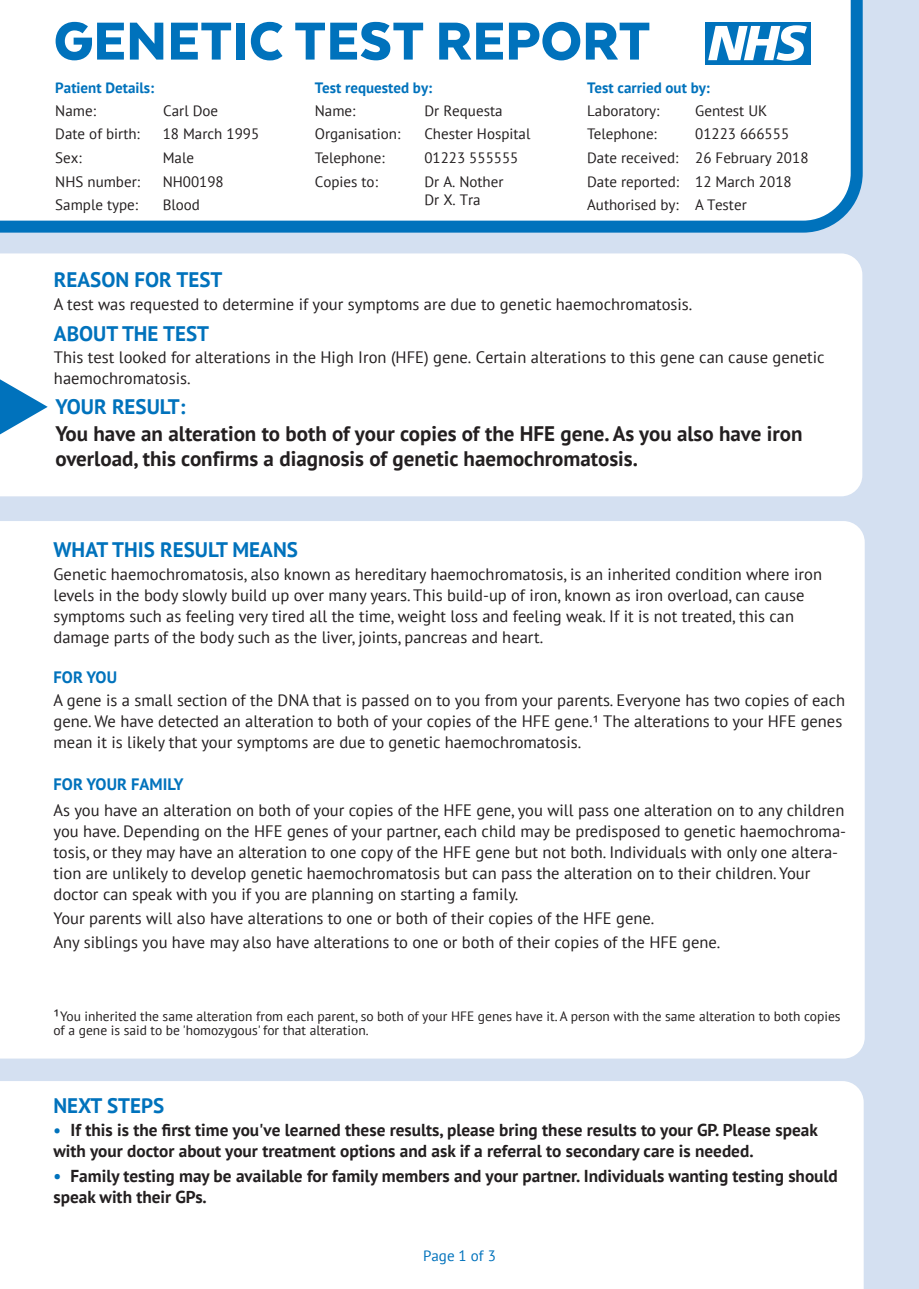
<style>
.page{position:relative;width:919px;height:1289px;background:#fff}
.page>*{position:absolute;margin:0;border:0;box-sizing:border-box;transform-origin:0 0}
.t1{font:700 21px/25.2px "PT Sans";color:#231f20}
.t2{font:700 21px "PT Sans";color:#0072bc}
.t3{font:700 17.25px/21px "PT Sans";color:#231f20}
.t4{font:16.5px/21px "PT Sans";color:#231f20}
.t5{font:700 16.5px "PT Sans";color:#0072bc}
.t6{font:15px "PT Sans";color:#231f20}
.t7{font:700 15px "PT Sans";color:#0072bc}
.t8{font:15px "PT Sans";color:#0072bc}
.t9{font:13.5px/13.5px "PT Sans";color:#231f20}
.s1{font-size:16.5px}
.s2{font-size:16.5px;color:#0072bc}
.s3{color:#0072bc}
</style>
<div class="page">
<div style="left:0;top:0;width:918px;height:1288px;background:#d4e0f1"></div>
<div style="left:0;top:253px;width:862px;height:243px;background:#fff"></div>
<div style="left:0;top:521px;width:864px;height:537px;background:#fff"></div>
<div style="left:0;top:1081px;width:863px;height:207px;background:#fff"></div>
<svg style="left:0;top:0;width:862px;height:233px;background:#ecf4fa"></svg>
<svg style="left:0;top:379px;width:48px;height:55px;background:#80b8dd"></svg>
<svg style="left:56px;top:22px;width:68px;height:38px;background:#68abd7"></svg>
<svg style="left:130px;top:23px;width:33px;height:37px"></svg>
<svg style="left:171px;top:23px;width:60px;height:37px;background:#77b4db"></svg>
<div style="left:236px;top:23px;width:9px;height:37px;background:#0072bc"></div>
<svg style="left:251px;top:22px;width:31px;height:38px"></svg>
<svg style="left:295px;top:22px;width:128px;height:38px;background:#81b9dd"></svg>
<svg style="left:439px;top:23px;width:64px;height:37px;background:#5ca4d4"></svg>
<svg style="left:509px;top:22px;width:140px;height:38px;background:#78b4db"></svg>
<div style="left:705px;top:22px;width:105px;height:42px;background:#0072bc"></div>
<svg style="left:708px;top:25px;width:98px;height:36px"></svg>
<p class="t7" style="left:55px;top:77px;width:100px">Patient Details:</p>
<p class="t7" style="left:315px;top:77px;width:119px">Test requested by:</p>
<p class="t7" style="left:587px;top:77px;width:124px">Test carried out by:</p>
<p class="t6" style="left:55px;top:124px;width:86px">Date of birth:</p>
<p class="t6" style="left:163px;top:124px;width:98px">18 March 1995</p>
<p class="t6" style="left:315px;top:124px;width:87px">Organisation:</p>
<p class="t6" style="left:424px;top:124px;width:107px">Chester Hospital</p>
<p class="t6" style="left:587px;top:124px;width:71px">Telephone:</p>
<p class="t6" style="left:695px;top:124px;width:95px">01223 666555</p>
<p class="t6" style="left:55px;top:101px;width:42px">Name:</p>
<p class="t6" style="left:163px;top:101px;width:56px">Carl Doe</p>
<p class="t6" style="left:315px;top:101px;width:42px">Name:</p>
<p class="t6" style="left:424px;top:101px;width:80px">Dr Requesta</p>
<p class="t6" style="left:587px;top:101px;width:74px">Laboratory:</p>
<p class="t6" style="left:695px;top:101px;width:74px">Gentest UK</p>
<p class="t6" style="left:55px;top:148px;width:28px">Sex:</p>
<p class="t6" style="left:163px;top:148px;width:33px">Male</p>
<p class="t6" style="left:315px;top:148px;width:71px">Telephone:</p>
<p class="t6" style="left:424px;top:148px;width:95px">01223 555555</p>
<p class="t6" style="left:587px;top:148px;width:223px">Date received: 26 February 2018</p>
<p class="t6" style="left:55px;top:172px;width:86px">NHS number:</p>
<p class="t6" style="left:163px;top:172px;width:63px">NH00198</p>
<p class="t6" style="left:315px;top:172px;width:65px">Copies to:</p>
<p class="t6" style="left:424px;top:172px;width:81px">Dr A. Nother</p>
<p class="t6" style="left:587px;top:172px;width:206px">Date reported: 12 March 2018</p>
<p class="t6" style="left:424px;top:190px;width:58px">Dr X. Tra</p>
<p class="t6" style="left:55px;top:195px;width:84px">Sample type:</p>
<p class="t6" style="left:163px;top:195px;width:39px">Blood</p>
<p class="t6" style="left:587px;top:195px;width:161px">Authorised by: A Tester</p>
<p class="t2" style="left:54px;top:266px;width:170px">REASON FOR TEST</p>
<p class="t4" style="left:54px;top:293px;width:640px">A test was requested to determine if your symptoms are due to genetic haemochromatosis.</p>
<p class="t2" style="left:54px;top:319px;width:157px">ABOUT THE TEST</p>
<p class="t4" style="left:54px;top:346px;width:772px">This test looked for alterations in the High Iron (HFE) gene. Certain alterations to this gene can cause genetic haemochromatosis.</p>
<p class="t2" style="left:55px;top:392px;width:132px">YOUR RESULT:</p>
<p class="t1" style="left:55px;top:420px;width:748px">You have an alteration to both of your copies of the HFE gene. As you also have iron overload, this confirms a diagnosis of genetic haemochromatosis.</p>
<p class="t2" style="left:54px;top:536px;width:246px">WHAT THIS RESULT MEANS</p>
<p class="t4" style="left:54px;top:563px;width:770px">Genetic haemochromatosis, also known as hereditary haemochromatosis, is an inherited condition where iron levels in the body slowly build up over many years. This build-up of iron, known as iron overload, can cause symptoms such as feeling very tired all the time, weight loss and feeling weak. If it is not treated, this can damage parts of the body such as the liver, joints, pancreas and heart.</p>
<p class="t5" style="left:54px;top:666px;width:65px">FOR YOU</p>
<p class="t4" style="left:54px;top:689px;width:793px">A gene is a small section of the DNA that is passed on to you from your parents. Everyone has two copies of each gene. We have detected an alteration to both of your copies of the HFE gene.1 The alterations to your HFE genes mean it is likely that your symptoms are due to genetic haemochromatosis.</p>
<p class="t5" style="left:54px;top:773px;width:131px">FOR YOUR FAMILY</p>
<p class="t4" style="left:54px;top:799px;width:794px">As you have an alteration on both of your copies of the HFE gene, you will pass one alteration on to any children you have. Depending on the HFE genes of your partner, each child may be predisposed to genetic haemochroma&shy;tosis, or they may have an alteration to one copy of the HFE gene but not both. Individuals with only one altera&shy;tion are unlikely to develop genetic haemochromatosis but can pass the alteration on to their children. Your doctor can speak with you if you are planning on starting a family.</p>
<p class="t4" style="left:54px;top:905px;width:668px;line-height:24px">Your parents will also have alterations to one or both of their copies of the HFE gene.<br>Any siblings you have may also have alterations to one or both of their copies of the HFE gene.</p>
<p class="t9" style="left:54px;top:1009px;width:788px"><span class="s1">1</span>You inherited the same alteration from each parent, so both of your HFE genes have it. A person with the same alteration to both copies of a gene is said to be 'homozygous' for that alteration.</p>
<p class="t2" style="left:53px;top:1091px;width:112px">NEXT STEPS</p>
<p class="t3" style="left:53px;top:1118px;width:765px"><span class="s2">•</span> If this is the first time you've learned these results, please bring these results to your GP. Please speak with your doctor about your treatment options and ask if a referral to secondary care is needed.</p>
<p class="t3" style="left:53px;top:1165px;width:785px"><span class="s3">•</span> Family testing may be available for family members and your partner. Individuals wanting testing should speak with their GPs.</p>
<p class="t8" style="left:423px;top:1246px;width:74px">Page 1 of 3</p>
</div>
